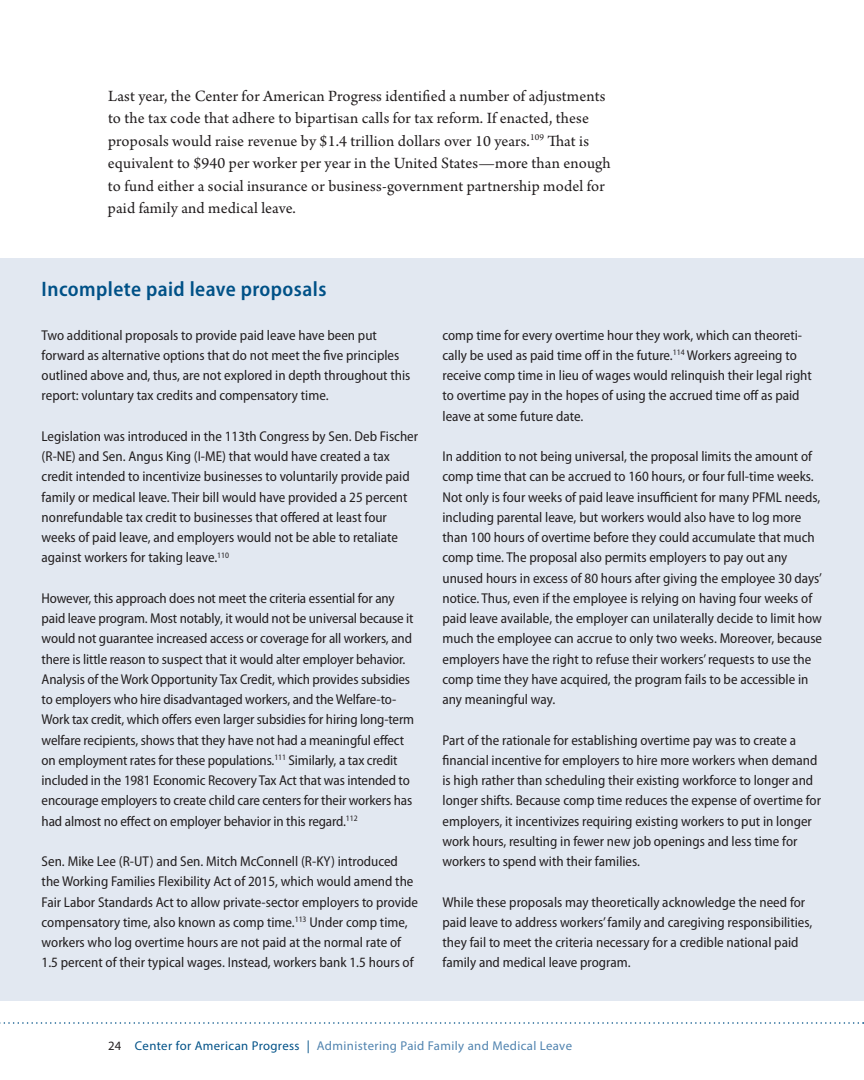
<style>
.page{position:relative;width:864px;height:1080px;background:#fff}
.page>*{position:absolute;margin:0;border:0;box-sizing:border-box;transform-origin:0 0}
.t1{font:600 semi-condensed 21px "Myriad Pro";letter-spacing:.02em;color:#005187}
.t2{font:16.5px/22.5px "Arno Pro";letter-spacing:.01em;color:#231f20}
.t3{font:semi-condensed 14.25px/20.2px "Myriad Pro";color:#231f20}
.t4{font:12.75px "Myriad Pro";letter-spacing:.03em;color:#5083af}
.s1{color:#231f20}
.s2{color:#005187}
</style>
<div class="page">
<svg style="left:0;top:1022px;width:864px;height:2px"></svg>
<div style="left:0;top:303px;width:864px;height:697px;background:#e2e8f1"></div>
<div style="left:0;top:258px;width:864px;height:45px;background:#e2e8f1"></div>
<p class="t2" style="left:108px;top:85px;width:504px">Last year, the Center for American Progress identified a number of adjustments to the tax code that adhere to bipartisan calls for tax reform. If enacted, these proposals would raise revenue by $1.4 trillion dollars over 10 years.<sup>109</sup> That is equivalent to $940 per worker per year in the United States—more than enough to fund either a social insurance or business-government partnership model for paid family and medical leave.</p>
<h1 class="t1" style="left:42px;top:278px;width:286px">Incomplete paid leave proposals</h1>
<p class="t3" style="left:42px;top:325px;width:370px">Two additional proposals to provide paid leave have been put forward as alternative options that do not meet the five principles outlined above and, thus, are not explored in depth throughout this report: voluntary tax credits and compensatory time.</p>
<p class="t3" style="left:42px;top:426px;width:378px">Legislation was introduced in the 113th Congress by Sen. Deb Fischer (R-NE) and Sen. Angus King (I-ME) that would have created a tax credit intended to incentivize businesses to voluntarily provide paid family or medical leave. Their bill would have provided a 25 percent nonrefundable tax credit to businesses that offered at least four weeks of paid leave, and employers would not be able to retaliate against workers for taking leave.<sup>110</sup></p>
<p class="t3" style="left:42px;top:588px;width:374px">However, this approach does not meet the criteria essential for any paid leave program. Most notably, it would not be universal because it would not guarantee increased access or coverage for all workers, and there is little reason to suspect that it would alter employer behavior.<br>Analysis of the Work Opportunity Tax Credit, which provides subsidies to employers who hire disadvantaged workers, and the Welfare-to-Work tax credit, which offers even larger subsidies for hiring long-term welfare recipients, shows that they have not had a meaningful effect on employment rates for these populations.<sup>111</sup> Similarly, a tax credit included in the 1981 Economic Recovery Tax Act that was intended to encourage employers to create child care centers for their workers has had almost no effect on employer behavior in this regard.<sup>112</sup></p>
<p class="t3" style="left:42px;top:852px;width:378px">Sen. Mike Lee (R-UT) and Sen. Mitch McConnell (R-KY) introduced the Working Families Flexibility Act of 2015, which would amend the Fair Labor Standards Act to allow private-sector employers to provide compensatory time, also known as comp time.<sup>113</sup> Under comp time, workers who log overtime hours are not paid at the normal rate of 1.5 percent of their typical wages. Instead, workers bank 1.5 hours of</p>
<p class="t3" style="left:443px;top:325px;width:371px">comp time for every overtime hour they work, which can theoreti&shy;cally be used as paid time off in the future.<sup>114</sup> Workers agreeing to receive comp time in lieu of wages would relinquish their legal right to overtime pay in the hopes of using the accrued time off as paid leave at some future date.</p>
<p class="t3" style="left:443px;top:447px;width:381px">In addition to not being universal, the proposal limits the amount of comp time that can be accrued to 160 hours, or four full-time weeks.<br>Not only is four weeks of paid leave insufficient for many PFML needs, including parental leave, but workers would also have to log more than 100 hours of overtime before they could accumulate that much comp time. The proposal also permits employers to pay out any unused hours in excess of 80 hours after giving the employee 30 days’ notice. Thus, even if the employee is relying on having four weeks of paid leave available, the employer can unilaterally decide to limit how much the employee can accrue to only two weeks. Moreover, because employers have the right to refuse their workers’ requests to use the comp time they have acquired, the program fails to be accessible in any meaningful way.</p>
<p class="t3" style="left:443px;top:730px;width:380px">Part of the rationale for establishing overtime pay was to create a financial incentive for employers to hire more workers when demand is high rather than scheduling their existing workforce to longer and longer shifts. Because comp time reduces the expense of overtime for employers, it incentivizes requiring existing workers to put in longer work hours, resulting in fewer new job openings and less time for workers to spend with their families.</p>
<p class="t3" style="left:443px;top:892px;width:371px">While these proposals may theoretically acknowledge the need for paid leave to address workers’ family and caregiving responsibilities, they fail to meet the criteria necessary for a credible national paid family and medical leave program.</p>
<p class="t4" style="left:108px;top:1038px;width:466px"><span class="s1">24</span> <span class="s2">Center for American Progress |</span> Administering Paid Family and Medical Leave</p>
</div>
